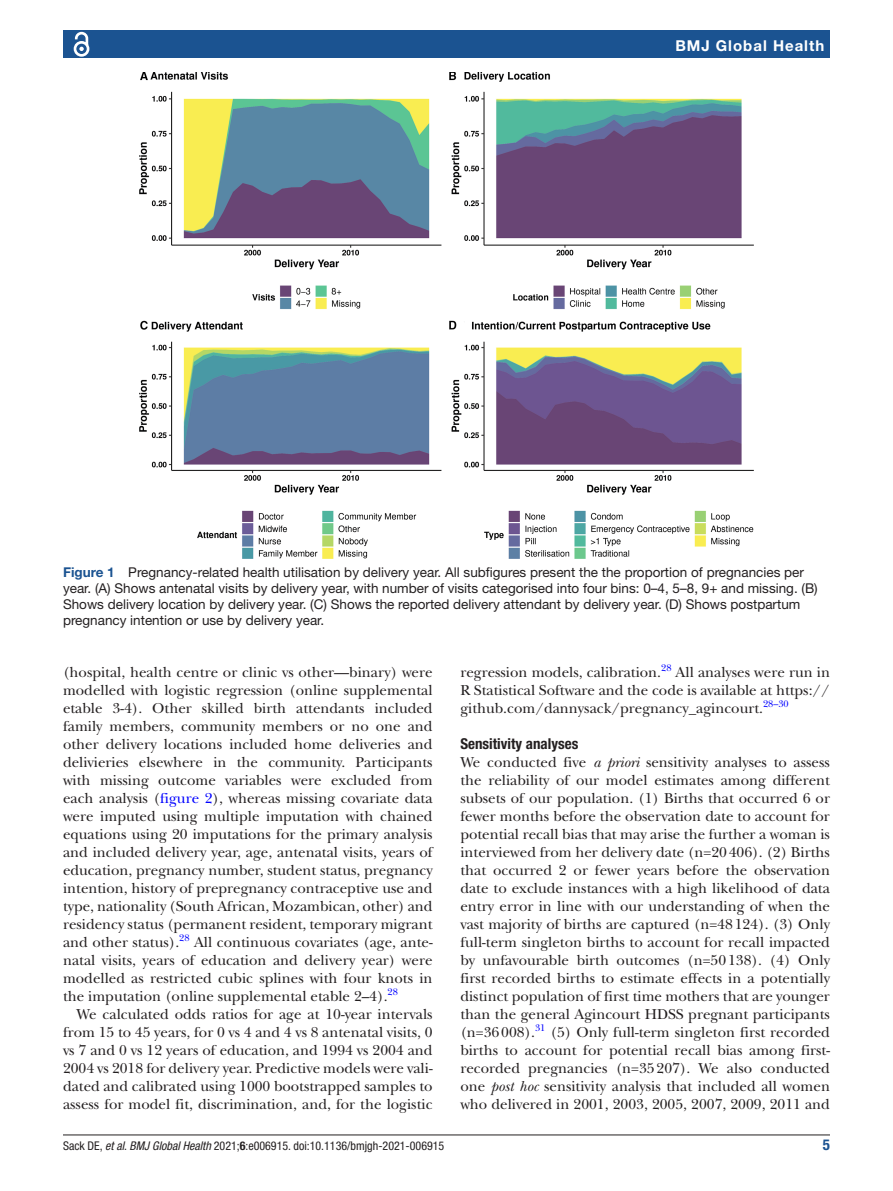
<style>
.page{position:relative;width:893px;height:1191px;background:#fff}
.page>*{position:absolute;margin:0;border:0;box-sizing:border-box;transform-origin:0 0}
.t1{font:15px/18px "New Baskerville";color:#231f20;text-align:justify}
.t2{font:700 condensed 15px "Helvetica Neue LT Std";color:#231f20}
.t3{font:700 15px "Helvetica Neue LT Std";letter-spacing:.065em;color:#fff}
.t4{font:700 condensed 15px "Helvetica Neue LT Std";color:#1b5391}
.t5{font:13.5px/16.2px "Helvetica Neue LT Std";color:#231f20}
.t6{font:condensed 12px "Helvetica Neue LT Std";color:#231f20}
.t7{font:9.9px "New Baskerville";color:#00f}
.s1{font-weight:700;color:#1b5391}
.s2{color:#00f}
.s3{font-style:italic}
.s4{font-weight:700}
</style>
<div class="page">
<hr style="left:63px;top:1134px;width:767px;height:1px;background:#231f20">
<div style="left:63px;top:31px;width:767px;height:27px;background:#1b5391"></div>
<svg style="left:73px;top:31px;width:17px;height:26px"></svg>
<img style="left:140px;top:73px;width:613px;height:486px">
<p class="t3" style="left:675px;top:36px;width:150px">BMJ Global Health</p>
<p class="t5" style="left:63px;top:563px;width:756px"><span class="s1">Figure 1</span> Pregnancy-related health utilisation by delivery year. All subfigures present the the proportion of pregnancies per year. (A) Shows antenatal visits by delivery year, with number of visits categorised into four bins: 0–4, 5–8, 9+ and missing. (B)<br>Shows delivery location by delivery year. (C) Shows the reported delivery attendant by delivery year. (D) Shows postpartum pregnancy intention or use by delivery year.</p>
<p class="t1" style="left:63px;top:663px;width:371px">(hospital, health centre or clinic vs other—binary) were modelled with logistic regression (online supplemental etable 3-4). Other skilled birth attendants included family members, community members or no one and other delivery locations included home deliveries and delivieries elsewhere in the community. Participants with missing outcome variables were excluded from each analysis (<span class="s2">figure 2</span>), whereas missing covariate data were imputed using multiple imputation with chained equations using 20 imputations for the primary analysis and included delivery year, age, antenatal visits, years of education, pregnancy number, student status, pregnancy intention, history of prepregnancy contraceptive use and type, nationality (South African, Mozambican, other) and residency status (permanent resident, temporary migrant and other status).</p>
<p class="t7" style="left:179px;top:931px;width:12px">28</p>
<p class="t1" style="left:63px;top:933px;width:371px;text-indent:131px">All continuous covariates (age, ante&shy;natal visits, years of education and delivery year) were modelled as restricted cubic splines with four knots in the imputation (online supplemental etable 2–4).</p>
<p class="t7" style="left:388px;top:985px;width:12px">28</p>
<p class="t1" style="left:63px;top:1005px;width:371px;text-indent:13px">We calculated odds ratios for age at 10-year intervals from 15 to 45 years, for 0 vs 4 and 4 vs 8 antenatal visits, 0 vs 7 and 0 vs 12 years of education, and 1994 vs 2004 and 2004 vs 2018 for delivery year. Predictive models were vali&shy;dated and calibrated using 1000 bootstrapped samples to assess for model fit, discrimination, and, for the logistic</p>
<p class="t1" style="left:460px;top:663px;width:202px">regression models, calibration.</p>
<p class="t7" style="left:661px;top:661px;width:12px">28</p>
<p class="t1" style="left:460px;top:663px;width:371px;text-indent:215px">All analyses were run in R Statistical Software and the code is available at https:// github.com/dannysack/pregnancy_agincourt.</p>
<p class="t7" style="left:763px;top:697px;width:27px">28–30</p>
<p class="t2" style="left:460px;top:735px;width:119px">Sensitivity analyses</p>
<p class="t1" style="left:460px;top:753px;width:371px">We conducted five <span class="s3">a priori</span> sensitivity analyses to assess the reliability of our model estimates among different subsets of our population. (1) Births that occurred 6 or fewer months before the observation date to account for potential recall bias that may arise the further a woman is interviewed from her delivery date (n=20406). (2) Births that occurred 2 or fewer years before the observation date to exclude instances with a high likelihood of data entry error in line with our understanding of when the vast majority of births are captured (n=48124). (3) Only full-term singleton births to account for recall impacted by unfavourable birth outcomes (n=50138). (4) Only first recorded births to estimate effects in a potentially distinct population of first time mothers that are younger than the general Agincourt HDSS pregnant participants (n=36008).</p>
<p class="t7" style="left:535px;top:1021px;width:12px">31</p>
<p class="t1" style="left:460px;top:1023px;width:371px;text-indent:90px">(5) Only full-term singleton first recorded births to account for potential recall bias among first&shy;recorded pregnancies (n=35207). We also conducted one <span class="s3">post hoc</span> sensitivity analysis that included all women who delivered in 2001, 2003, 2005, 2007, 2009, 2011 and</p>
<p class="t6" style="left:63px;top:1138px;width:383px">Sack DE, <span class="s3">et al</span>. <span class="s3">BMJ Global Health</span> 2021;<span class="s4">6</span>:e006915. doi:10.1136/bmjgh-2021-006915</p>
<p class="t4" style="left:823px;top:1135px;width:9px">5</p>
</div>
